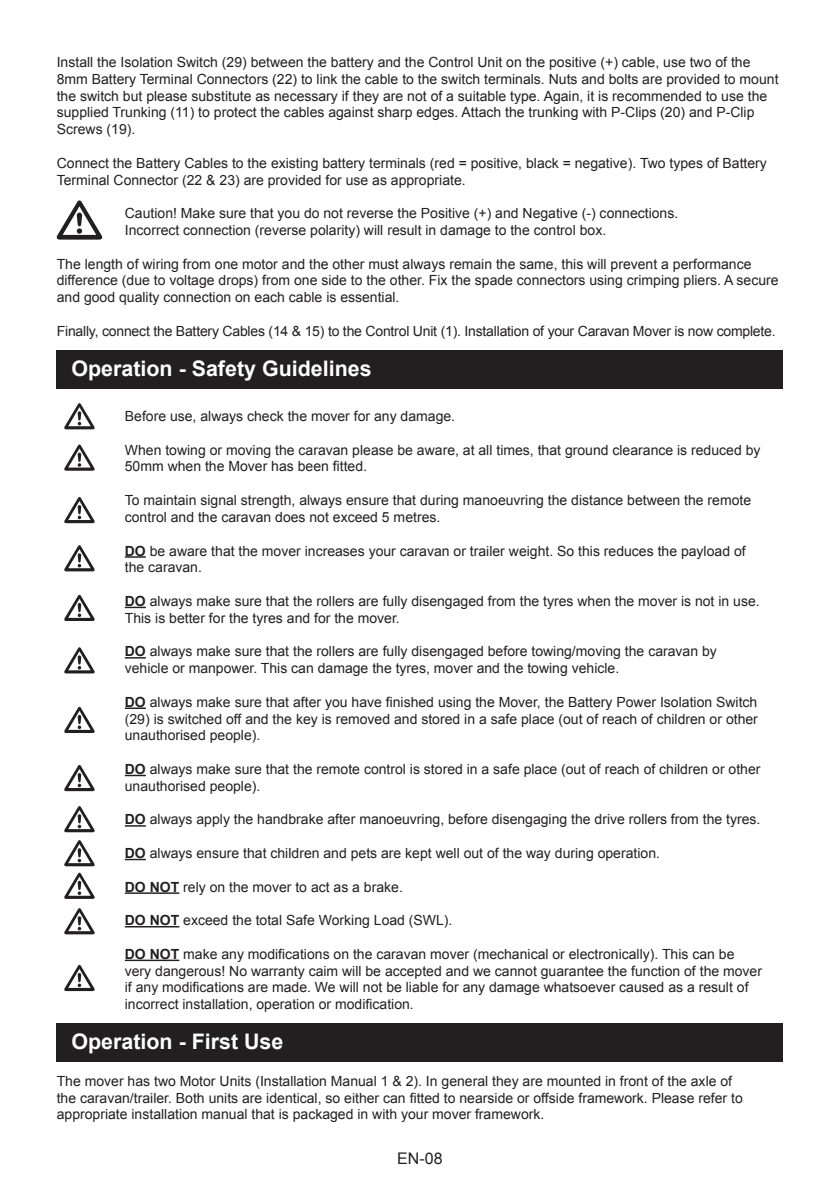
<style>
.page{position:relative;width:840px;height:1191px;background:#fff}
.page>*{position:absolute;margin:0;border:0;box-sizing:border-box;transform-origin:0 0}
.t1{font:700 21.4px "Arial";color:#fff}
.t2{font:16px "Arial";color:#231f20}
._8pt_ARIAL{font:14px/16.8px "Arial";color:#231f20}
.s1{font-weight:700}
</style>
<div class="page">
<hr style="left:125px;top:556px;width:21px;height:2px;background:#231f20">
<hr style="left:125px;top:606px;width:21px;height:2px;background:#231f20">
<svg style="left:125px;top:657px;width:21px;height:1px"></svg>
<hr style="left:125px;top:707px;width:21px;height:2px;background:#231f20">
<hr style="left:125px;top:774px;width:21px;height:2px;background:#231f20">
<svg style="left:125px;top:825px;width:21px;height:1px"></svg>
<hr style="left:125px;top:858px;width:21px;height:2px;background:#231f20">
<hr style="left:125px;top:892px;width:54px;height:2px;background:#231f20">
<hr style="left:125px;top:926px;width:54px;height:1px;background:#231f20">
<hr style="left:125px;top:959px;width:54px;height:2px;background:#231f20">
<svg style="left:57px;top:200px;width:45px;height:40px"></svg>
<svg style="left:64px;top:403px;width:31px;height:26px"></svg>
<svg style="left:64px;top:444px;width:31px;height:27px"></svg>
<svg style="left:64px;top:497px;width:31px;height:26px"></svg>
<svg style="left:64px;top:545px;width:31px;height:26px"></svg>
<svg style="left:64px;top:595px;width:31px;height:26px"></svg>
<svg style="left:64px;top:647px;width:31px;height:26px"></svg>
<svg style="left:64px;top:707px;width:31px;height:26px"></svg>
<svg style="left:64px;top:765px;width:31px;height:26px"></svg>
<svg style="left:64px;top:806px;width:31px;height:26px"></svg>
<svg style="left:64px;top:840px;width:31px;height:26px"></svg>
<svg style="left:64px;top:872px;width:31px;height:27px"></svg>
<svg style="left:64px;top:908px;width:31px;height:26px"></svg>
<svg style="left:64px;top:965px;width:31px;height:26px"></svg>
<div style="left:57px;top:350px;width:725px;height:38px;background:#231f20"></div>
<div style="left:57px;top:1023px;width:725px;height:38px;background:#231f20"></div>
<p class="_8pt_ARIAL" style="left:57px;top:54px;width:723px">Install the Isolation Switch (29) between the battery and the Control Unit on the positive (+) cable, use two of the 8mm Battery Terminal Connectors (22) to link the cable to the switch terminals. Nuts and bolts are provided to mount the switch but please substitute as necessary if they are not of a suitable type. Again, it is recommended to use the supplied Trunking (11) to protect the cables against sharp edges. Attach the trunking with P-Clips (20) and P-Clip Screws (19).</p>
<p class="_8pt_ARIAL" style="left:57px;top:155px;width:711px">Connect the Battery Cables to the existing battery terminals (red = positive, black = negative). Two types of Battery<br>Terminal Connector (22 &amp; 23) are provided for use as appropriate.</p>
<p class="_8pt_ARIAL" style="left:125px;top:205px;width:554px">Caution! Make sure that you do not reverse the Positive (+) and Negative (-) connections.<br>Incorrect connection (reverse polarity) will result in damage to the control box.</p>
<p class="_8pt_ARIAL" style="left:57px;top:255px;width:723px">The length of wiring from one motor and the other must always remain the same, this will prevent a performance difference (due to voltage drops) from one side to the other. Fix the spade connectors using crimping pliers. A secure and good quality connection on each cable is essential.</p>
<p class="_8pt_ARIAL" style="left:57px;top:323px;width:720px">Finally, connect the Battery Cables (14 &amp; 15) to the Control Unit (1). Installation of your Caravan Mover is now complete.</p>
<p class="t1" style="left:71px;top:353px;width:301px">Operation - Safety Guidelines</p>
<p class="_8pt_ARIAL" style="left:125px;top:408px;width:331px">Before use, always check the mover for any damage.</p>
<p class="_8pt_ARIAL" style="left:125px;top:441px;width:636px">When towing or moving the caravan please be aware, at all times, that ground clearance is reduced by<br>50mm when the Mover has been fitted.</p>
<p class="_8pt_ARIAL" style="left:125px;top:492px;width:627px">To maintain signal strength, always ensure that during manoeuvring the distance between the remote control and the caravan does not exceed 5 metres.</p>
<p class="_8pt_ARIAL" style="left:125px;top:542px;width:622px"><span class="s1">DO</span> be aware that the mover increases your caravan or trailer weight. So this reduces the payload of the caravan.</p>
<p class="_8pt_ARIAL" style="left:125px;top:593px;width:636px"><span class="s1">DO</span> always make sure that the rollers are fully disengaged from the tyres when the mover is not in use.<br>This is better for the tyres and for the mover.</p>
<p class="_8pt_ARIAL" style="left:125px;top:643px;width:593px"><span class="s1">DO</span> always make sure that the rollers are fully disengaged before towing/moving the caravan by vehicle or manpower. This can damage the tyres, mover and the towing vehicle.</p>
<p class="_8pt_ARIAL" style="left:125px;top:693px;width:634px;text-align:justify"><span class="s1">DO</span> always make sure that after you have finished using the Mover, the Battery Power Isolation Switch (29) is switched off and the key is removed and stored in a safe place (out of reach of children or other unauthorised people).</p>
<p class="_8pt_ARIAL" style="left:125px;top:761px;width:636px"><span class="s1">DO</span> always make sure that the remote control is stored in a safe place (out of reach of children or other unauthorised people).</p>
<p class="_8pt_ARIAL" style="left:125px;top:811px;width:636px"><span class="s1">DO</span> always apply the handbrake after manoeuvring, before disengaging the drive rollers from the tyres.</p>
<p class="_8pt_ARIAL" style="left:125px;top:845px;width:536px"><span class="s1">DO</span> always ensure that children and pets are kept well out of the way during operation.</p>
<p class="_8pt_ARIAL" style="left:125px;top:878px;width:279px"><span class="s1">DO NOT</span> rely on the mover to act as a brake.</p>
<p class="_8pt_ARIAL" style="left:125px;top:912px;width:329px"><span class="s1">DO NOT</span> exceed the total Safe Working Load (SWL).</p>
<p class="_8pt_ARIAL" style="left:125px;top:945px;width:638px"><span class="s1">DO NOT</span> make any modifications on the caravan mover (mechanical or electronically). This can be very dangerous! No warranty caim will be accepted and we cannot guarantee the function of the mover if any modifications are made. We will not be liable for any damage whatsoever caused as a result of incorrect installation, operation or modification.</p>
<p class="t1" style="left:71px;top:1026px;width:213px">Operation - First Use</p>
<p class="_8pt_ARIAL" style="left:57px;top:1072px;width:687px">The mover has two Motor Units (Installation Manual 1 &amp; 2). In general they are mounted in front of the axle of the caravan/trailer. Both units are identical, so either can fitted to nearside or offside framework. Please refer to appropriate installation manual that is packaged in with your mover framework.</p>
<p class="t2" style="left:397px;top:1148px;width:47px">EN-08</p>
</div>
